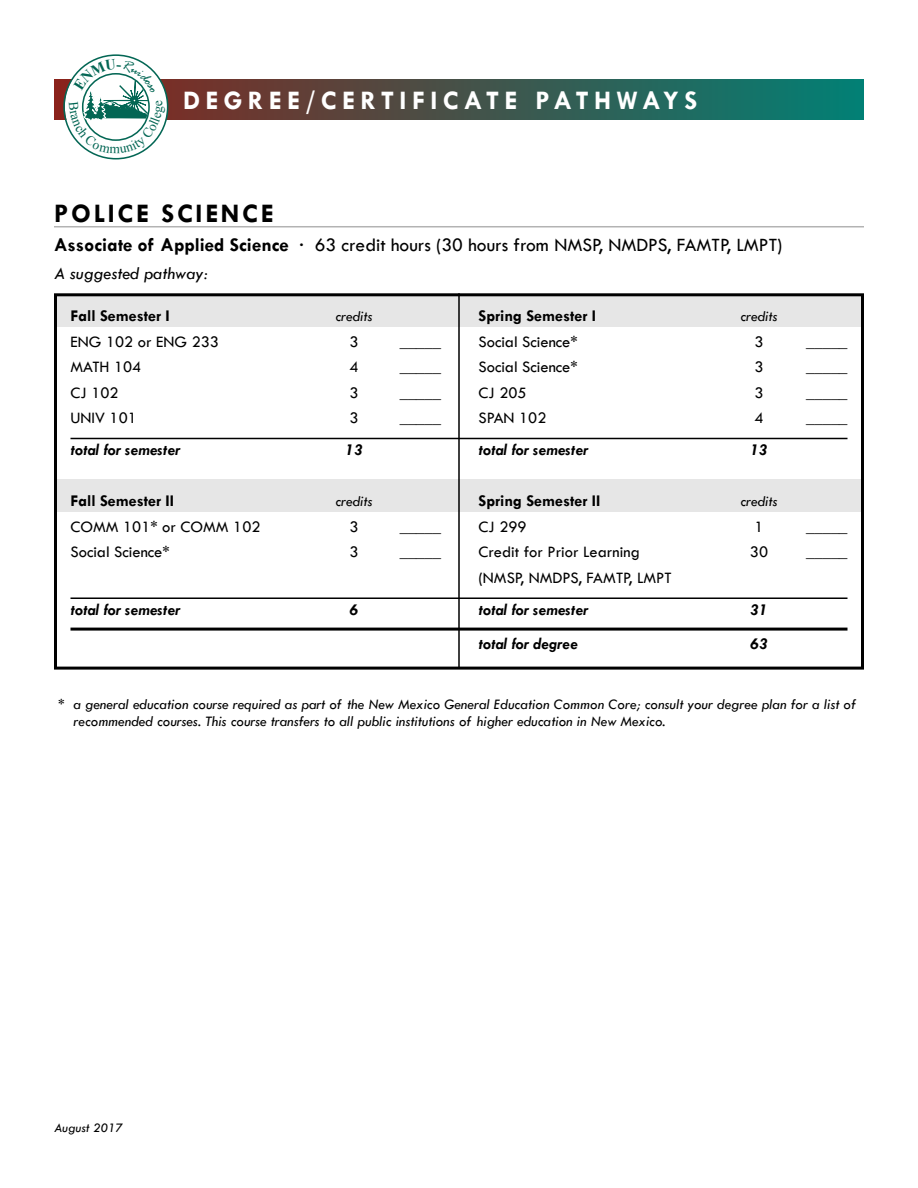
<style>
.page{position:relative;width:918px;height:1188px;background:#fff}
.page>*{position:absolute;margin:0;border:0;box-sizing:border-box;transform-origin:0 0}
.t1{font:700 27px "Tw Cen";letter-spacing:.2em;color:#fff}
.Sub-header{font:700 27px "Tw Cen";letter-spacing:.1em;color:#000}
.Plain_text{font:19.5px "Tw Cen";color:#000}
.Plain_Tw_Cen_MT_text{font:italic 18px "Tw Cen";color:#000}
.t2{font:16.5px "Tw Cen";color:#000}
.t3{font:italic 700 16.5px "Tw Cen";color:#000}
.t4{font:700 16.5px "Tw Cen";color:#000}
.Plain_text-2{font:italic 15px/16.5px "Tw Cen";color:#000}
.t5{font:italic 13.5px "Tw Cen";color:#000}
.s1{font-weight:700}
</style>
<div class="page">
<svg style="left:54px;top:79px;width:810px;height:41px;background:#3d574d"></svg>
<hr style="left:54px;top:226px;width:810px;height:1px;background:#b3b3b3">
<hr style="left:70px;top:438px;width:778px;height:1px;background:#000">
<hr style="left:70px;top:597px;width:778px;height:2px;background:#000">
<hr style="left:70px;top:628px;width:778px;height:3px;background:#000">
<div style="left:54px;top:293px;width:810px;height:377px;border:3px solid #000"></div>
<hr style="left:458px;top:293px;width:2px;height:374px;background:#000">
<div style="left:55px;top:294px;width:808px;height:32px;background:#e6e6e6"></div>
<div style="left:55px;top:480px;width:808px;height:32px;background:#e6e6e6"></div>
<svg style="left:63px;top:54px;width:106px;height:106px"></svg>
<h1 class="t1" style="left:183px;top:84px;width:516px">DEGREE/CERTIFICATE PATHWAYS</h1>
<p class="Sub-header" style="left:54px;top:197px;width:221px">POLICE SCIENCE</p>
<p class="Plain_text" style="left:54px;top:233px;width:730px"><span class="s1">Associate of Applied Science</span> · 63 credit hours (30 hours from NMSP, NMDPS, FAMTP, LMPT)</p>
<p class="Plain_Tw_Cen_MT_text" style="left:54px;top:262px;width:156px">A suggested pathway:</p>
<p class="t4" style="left:70px;top:306px;width:101px">Fall Semester I</p>
<p class="Plain_text-2" style="left:335px;top:308px;width:39px">credits</p>
<p class="t4" style="left:478px;top:306px;width:119px">Spring Semester I</p>
<p class="Plain_text-2" style="left:740px;top:308px;width:39px">credits</p>
<p class="t2" style="left:70px;top:332px;width:150px">ENG 102 or ENG 233</p>
<p class="t2" style="left:349px;top:332px;width:11px">3</p>
<p class="t2" style="left:400px;top:332px;width:43px">_____</p>
<p class="t2" style="left:479px;top:332px;width:101px">Social Science*</p>
<p class="t2" style="left:754px;top:332px;width:11px">3</p>
<p class="t2" style="left:70px;top:357px;width:72px">MATH 104</p>
<p class="t2" style="left:349px;top:357px;width:11px">4</p>
<p class="t2" style="left:400px;top:357px;width:43px">_____</p>
<p class="t2" style="left:479px;top:357px;width:101px">Social Science*</p>
<p class="t2" style="left:754px;top:357px;width:11px">3</p>
<p class="t2" style="left:70px;top:383px;width:50px">CJ 102</p>
<p class="t2" style="left:349px;top:383px;width:11px">3</p>
<p class="t2" style="left:400px;top:383px;width:43px">_____</p>
<p class="t2" style="left:479px;top:383px;width:50px">CJ 205</p>
<p class="t2" style="left:754px;top:383px;width:11px">3</p>
<p class="t2" style="left:70px;top:408px;width:68px">UNIV 101</p>
<p class="t2" style="left:349px;top:408px;width:11px">3</p>
<p class="t2" style="left:400px;top:408px;width:43px">_____</p>
<p class="t2" style="left:479px;top:408px;width:70px">SPAN 102</p>
<p class="t2" style="left:754px;top:408px;width:11px">4</p>
<p class="t3" style="left:70px;top:440px;width:111px">total for semester</p>
<p class="t3" style="left:345px;top:440px;width:19px">13</p>
<p class="t3" style="left:478px;top:440px;width:111px">total for semester</p>
<p class="t3" style="left:750px;top:440px;width:19px">13</p>
<p class="t4" style="left:70px;top:491px;width:105px">Fall Semester II</p>
<p class="Plain_text-2" style="left:335px;top:493px;width:39px">credits</p>
<p class="t4" style="left:478px;top:491px;width:124px">Spring Semester II</p>
<p class="Plain_text-2" style="left:740px;top:493px;width:39px">credits</p>
<p class="t2" style="left:70px;top:517px;width:192px">COMM 101* or COMM 102</p>
<p class="t2" style="left:349px;top:517px;width:11px">3</p>
<p class="t2" style="left:400px;top:517px;width:43px">_____</p>
<p class="t2" style="left:479px;top:517px;width:50px">CJ 299</p>
<p class="t2" style="left:754px;top:517px;width:11px">1</p>
<p class="t2" style="left:70px;top:542px;width:101px">Social Science*</p>
<p class="t2" style="left:349px;top:542px;width:11px">3</p>
<p class="t2" style="left:400px;top:542px;width:43px">_____</p>
<p class="t2" style="left:479px;top:542px;width:163px">Credit for Prior Learning</p>
<p class="t2" style="left:750px;top:542px;width:20px">30</p>
<p class="t2" style="left:478px;top:568px;width:195px">(NMSP, NMDPS, FAMTP, LMPT</p>
<p class="t3" style="left:70px;top:600px;width:111px">total for semester</p>
<p class="t3" style="left:350px;top:600px;width:10px">6</p>
<p class="t3" style="left:478px;top:600px;width:111px">total for semester</p>
<p class="t3" style="left:750px;top:600px;width:19px">31</p>
<p class="t3" style="left:479px;top:634px;width:101px">total for degree</p>
<p class="t3" style="left:750px;top:634px;width:19px">63</p>
<p class="t2" style="left:806px;top:332px;width:43px">_____</p>
<p class="t2" style="left:806px;top:357px;width:43px">_____</p>
<p class="t2" style="left:806px;top:383px;width:43px">_____</p>
<p class="t2" style="left:806px;top:408px;width:43px">_____</p>
<p class="t2" style="left:806px;top:517px;width:43px">_____</p>
<p class="t2" style="left:806px;top:542px;width:43px">_____</p>
<p class="Plain_text-2" style="left:74px;top:696px;width:784px;text-indent:-15px">* a general education course required as part of the New Mexico General Education Common Core; consult your degree plan for a list of recommended courses. This course transfers to all public institutions of higher education in New Mexico.</p>
<p class="t5" style="left:54px;top:1120px;width:71px">August 2017</p>
</div>
